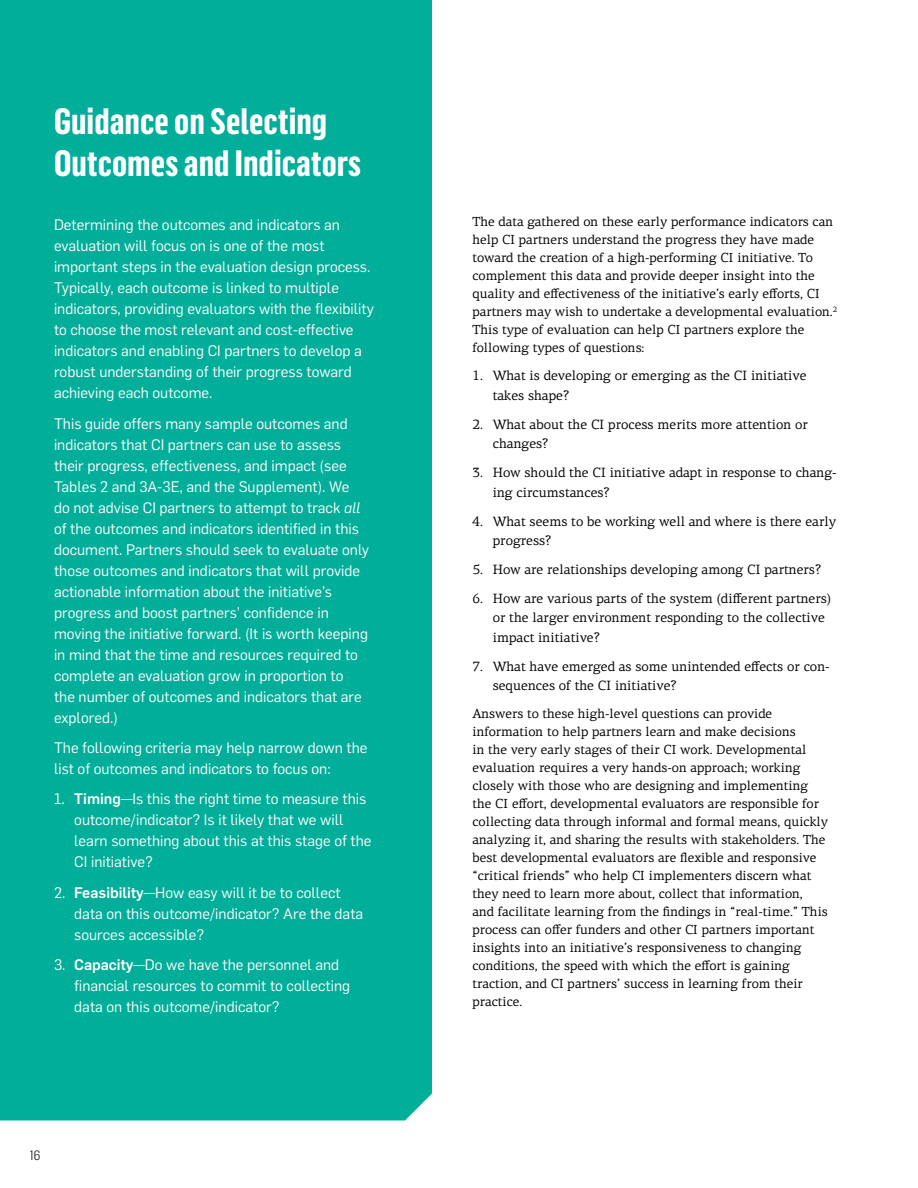
<style>
.page{position:relative;width:918px;height:1188px;background:#fff}
.page>*{position:absolute;margin:0;border:0;box-sizing:border-box;transform-origin:0 0}
.t1{font:700 36px/42px "Flama Condensed";color:#fff}
.t2{font:15px/21px "Flama";color:#fff}
.t3{font:13.5px/19.5px "PF Centro Serif Pro";color:#000}
.t4{font:13.2px/18px "PF Centro Serif Pro";color:#000}
.t5{font:300 13.2px "Flama Semicondensed";color:#000}
.s1{font-style:italic}
.s2{font-weight:500}
</style>
<div class="page">
<div style="left:0;top:0;width:432px;height:1120px;background:#00ae9a"></div>
<h1 class="t1" style="left:54px;top:99px;width:309px">Guidance on Selecting<br>Outcomes and Indicators</h1>
<p class="t2" style="left:54px;top:213px;width:322px">Determining the outcomes and indicators an evaluation will focus on is one of the most important steps in the evaluation design process.<br>Typically, each outcome is linked to multiple indicators, providing evaluators with the flexibility to choose the most relevant and cost-effective indicators and enabling CI partners to develop a robust understanding of their progress toward achieving each outcome.</p>
<p class="t2" style="left:54px;top:412px;width:317px">This guide offers many sample outcomes and indicators that CI partners can use to assess their progress, effectiveness, and impact (see Tables 2 and 3A-3E, and the Supplement). We<br>do not advise CI partners to attempt to track <span class="s1">all </span>of the outcomes and indicators identified in this document. Partners should seek to evaluate only those outcomes and indicators that will provide actionable information about the initiative’s progress and boost partners’ confidence in moving the initiative forward. (It is worth keeping in mind that the time and resources required to complete an evaluation grow in proportion to<br>the number of outcomes and indicators that are explored.)</p>
<p class="t2" style="left:54px;top:736px;width:315px">The following criteria may help narrow down the list of outcomes and indicators to focus on:</p>
<p class="t2" style="left:74px;top:788px;width:299px;text-indent:-20px">1. <span class="s2">Timing</span>—Is this the right time to measure this outcome/indicator? Is it likely that we will learn something about this at this stage of the CI initiative?</p>
<p class="t2" style="left:74px;top:881px;width:291px;text-indent:-20px">2. <span class="s2">Feasibility</span>—How easy will it be to collect data on this outcome/indicator? Are the data sources accessible?</p>
<p class="t2" style="left:74px;top:953px;width:277px;text-indent:-20px">3. <span class="s2">Capacity</span>—Do we have the personnel and financial resources to commit to collecting data on this outcome/indicator?</p>
<p class="t5" style="left:30px;top:1147px;width:12px">16</p>
<p class="t4" style="left:472px;top:212px;width:366px">The data gathered on these early performance indicators can help CI partners understand the progress they have made toward the creation of a high-performing CI initiative. To complement this data and provide deeper insight into the quality and effectiveness of the initiative’s early efforts, CI partners may wish to undertake a developmental evaluation.<sup>2<br></sup>This type of evaluation can help CI partners explore the following types of questions:</p>
<p class="t3" style="left:493px;top:366px;width:315px;text-indent:-20px">1. What is developing or emerging as the CI initiative takes shape?</p>
<p class="t3" style="left:493px;top:414px;width:317px;text-indent:-20px">2. What about the CI process merits more attention or changes?</p>
<p class="t3" style="left:493px;top:463px;width:346px;text-indent:-20px">3. How should the CI initiative adapt in response to chang&shy;ing circumstances?</p>
<p class="t3" style="left:493px;top:511px;width:345px;text-indent:-20px">4. What seems to be working well and where is there early progress?</p>
<p class="t3" style="left:472px;top:560px;width:350px">5. How are relationships developing among CI partners?</p>
<p class="t3" style="left:493px;top:588px;width:340px;text-indent:-20px">6. How are various parts of the system (different partners) or the larger environment responding to the collective impact initiative?</p>
<p class="t3" style="left:493px;top:656px;width:339px;text-indent:-20px">7. What have emerged as some unintended effects or con&shy;sequences of the CI initiative?</p>
<p class="t4" style="left:472px;top:704px;width:357px">Answers to these high-level questions can provide information to help partners learn and make decisions<br>in the very early stages of their CI work. Developmental evaluation requires a very hands-on approach; working closely with those who are designing and implementing the CI effort, developmental evaluators are responsible for collecting data through informal and formal means, quickly analyzing it, and sharing the results with stakeholders. The best developmental evaluators are flexible and responsive “critical friends” who help CI implementers discern what they need to learn more about, collect that information,<br>and facilitate learning from the findings in “real-time.” This process can offer funders and other CI partners important insights into an initiative’s responsiveness to changing conditions, the speed with which the effort is gaining traction, and CI partners’ success in learning from their practice.</p>
</div>
